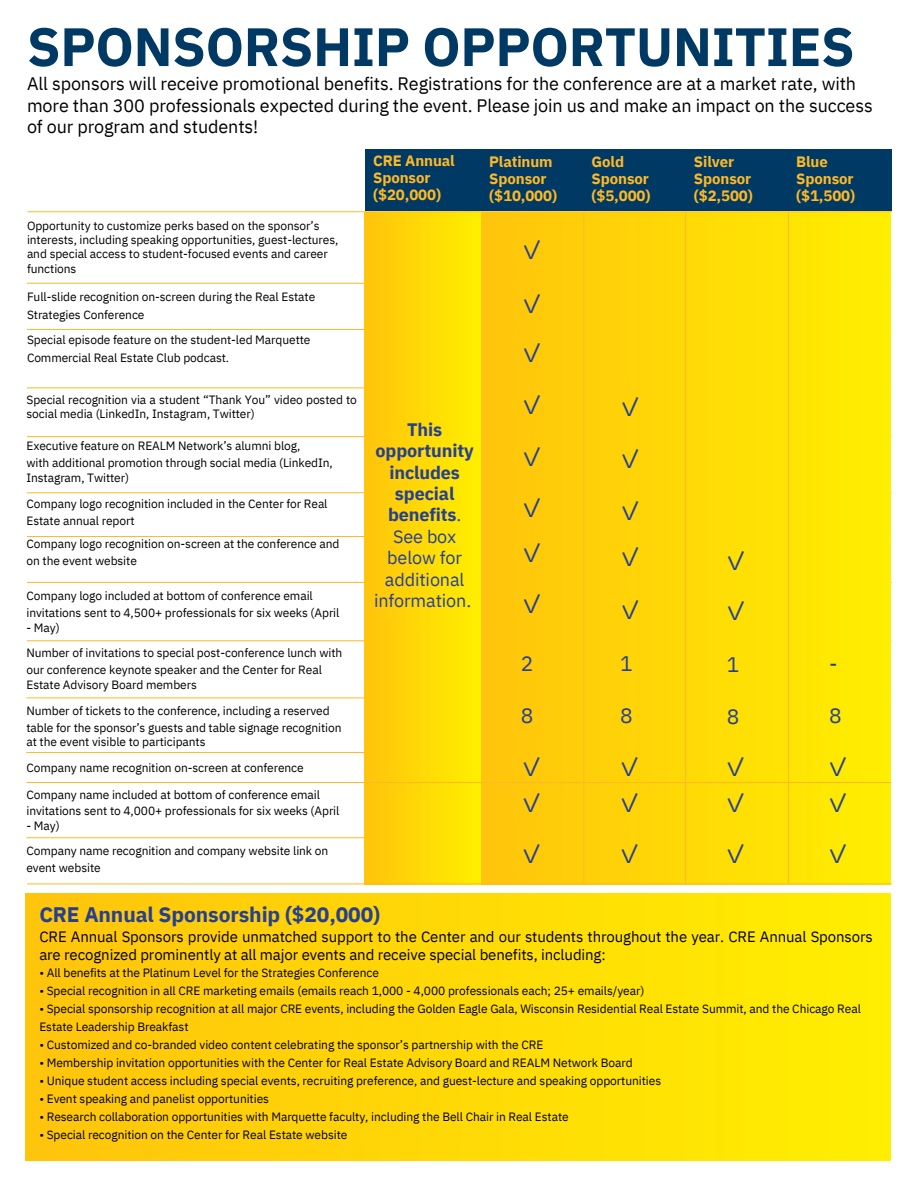
<style>
.page{position:relative;width:918px;height:1188px;background:#fff}
.page>*{position:absolute;margin:0;border:0;box-sizing:border-box;transform-origin:0 0}
.t1{font:700 54px "IBM Plex Sans";letter-spacing:-.005em;color:#003963}
.t2{font:27px/51.8px "IBM Plex Sans Cond";color:#25408f}
.t3{font:700 21px "IBM Plex Sans";letter-spacing:-.005em;color:#25408f}
.t4{font:21px "IBM Plex Sans";color:#25408f}
.t5{font:18px/21.3px "IBM Plex Sans";letter-spacing:-.005em;color:#000}
.t6{font:700 18px/21.3px "IBM Plex Sans";letter-spacing:-.005em;color:#25408f;text-align:center}
.t7{font:15px/18px "IBM Plex Sans";letter-spacing:-.005em;color:#000}
.t8{font:700 15px/16.8px "IBM Plex Sans";letter-spacing:-.005em;color:#fdb927}
.t9{font:12px/25.8px "IBM Plex Sans";letter-spacing:-.005em;color:#000}
.s1{font-weight:400}
</style>
<div class="page">
<div style="left:26px;top:894px;width:865px;height:267px;background:linear-gradient(to right,#ffc40c,#ffef00)"></div>
<hr style="left:27px;top:283px;width:864px;height:1px;background:#fdb927">
<hr style="left:27px;top:329px;width:864px;height:1px;background:#fdb927">
<hr style="left:27px;top:388px;width:864px;height:1px;background:#fdb927">
<hr style="left:27px;top:436px;width:864px;height:1px;background:#fdb927">
<hr style="left:27px;top:492px;width:865px;height:1px;background:#fdb927">
<hr style="left:27px;top:536px;width:864px;height:1px;background:#fdb927">
<hr style="left:27px;top:582px;width:865px;height:1px;background:#fdb927">
<hr style="left:27px;top:640px;width:865px;height:1px;background:#fdb927">
<hr style="left:27px;top:698px;width:864px;height:1px;background:#fdb927">
<hr style="left:26px;top:752px;width:865px;height:1px;background:#fdb927">
<hr style="left:26px;top:837px;width:865px;height:1px;background:#fdb927">
<div style="left:365px;top:150px;width:526px;height:61px;background:#003963"></div>
<div style="left:480px;top:212px;width:411px;height:672px;background:linear-gradient(to right,#ffc40c,#ffef00)"></div>
<hr style="left:583px;top:212px;width:1px;height:672px;background:#fdb927">
<hr style="left:685px;top:212px;width:1px;height:672px;background:#fdb927">
<hr style="left:788px;top:212px;width:1px;height:672px;background:#fdb927">
<div style="left:365px;top:212px;width:115px;height:672px;background:linear-gradient(to right,#ffc40c,#fe0)"></div>
<hr style="left:27px;top:211px;width:865px;height:1px;background:#fdb927">
<hr style="left:27px;top:884px;width:865px;height:1px;background:#fdb927">
<hr style="left:27px;top:782px;width:864px;height:1px;background:#fdb927">
<h1 class="t1" style="left:27px;top:11px;width:829px">SPONSORSHIP OPPORTUNITIES</h1>
<p class="t5" style="left:27px;top:73px;width:847px">All sponsors will receive promotional benefits. Registrations for the conference are at a market rate, with more than 300 professionals expected during the event. Please join us and make an impact on the success of our program and students!</p>
<p class="t9" style="left:27px;top:218px;width:313px;line-height:14.2px">Opportunity to customize perks based on the sponsor’s interests, including speaking opportunities, guest-lectures, and special access to student-focused events and career functions</p>
<p class="t9" style="left:27px;top:287px;width:290px;line-height:17.7px">Full-slide recognition on-screen during the Real Estate<br>Strategies Conference</p>
<p class="t9" style="left:27px;top:330px;width:285px;line-height:17.7px">Special episode feature on the student-led Marquette<br>Commercial Real Estate Club podcast.</p>
<p class="t9" style="left:26px;top:393px;width:332px;line-height:13.5px">Special recognition via a student “Thank You” video posted to social media (LinkedIn, Instagram, Twitter)</p>
<p class="t9" style="left:26px;top:437px;width:308px;line-height:16.8px">Executive feature on REALM Network’s alumni blog,<br>with additional promotion through social media (LinkedIn,</p>
<p class="t9" style="left:26px;top:464px;width:303px">Instagram, Twitter)<br>Company logo recognition included in the Center for Real</p>
<p class="t9" style="left:26px;top:508px;width:314px;line-height:23.7px">Estate annual report<br>Company logo recognition on-screen at the conference and</p>
<p class="t9" style="left:26px;top:548px;width:112px">on the event website</p>
<p class="t9" style="left:26px;top:587px;width:315px;line-height:16.8px">Company logo included at bottom of conference email invitations sent to 4,500+ professionals for six weeks (April</p>
<p class="t9" style="left:26px;top:614px;width:317px">- May)<br>Number of invitations to special post-conference lunch with</p>
<p class="t9" style="left:26px;top:662px;width:297px;line-height:14.7px">our conference keynote speaker and the Center for Real<br>Estate Advisory Board members</p>
<p class="t9" style="left:26px;top:702px;width:317px;line-height:16.8px">Number of tickets to the conference, including a reserved table for the sponsor’s guests and table signage recognition</p>
<p class="t9" style="left:26px;top:729px;width:279px">at the event visible to participants<br>Company name recognition on-screen at conference</p>
<p class="t9" style="left:26px;top:787px;width:315px;line-height:15.8px">Company name included at bottom of conference email invitations sent to 4,000+ professionals for six weeks (April</p>
<p class="t9" style="left:26px;top:812px;width:303px">- May)<br>Company name recognition and company website link on</p>
<p class="t9" style="left:26px;top:855px;width:76px">event website</p>
<p class="t8" style="left:373px;top:152px;width:83px">CRE Annual<br>Sponsor ($20,000)</p>
<p class="t8" style="left:489px;top:153px;width:69px">Platinum<br>Sponsor ($10,000)</p>
<p class="t8" style="left:592px;top:153px;width:61px">Gold<br>Sponsor ($5,000)</p>
<p class="t8" style="left:694px;top:153px;width:61px">Silver<br>Sponsor ($2,500)</p>
<p class="t8" style="left:796px;top:153px;width:61px">Blue<br>Sponsor ($1,500)</p>
<h3 class="t6" style="left:374px;top:419px;width:101px">This opportunity includes special benefits<span class="s1">.<br>See box below for additional information.</span></h3>
<h2 class="t2" style="left:521px;top:221px;width:23px;line-height:54px">✓ ✓</h2>
<h2 class="t2" style="left:521px;top:326px;width:23px;text-align:justify">✓ ✓ ✓ ✓</h2>
<h2 class="t2" style="left:521px;top:527px;width:23px;line-height:50.7px">✓ ✓</h2>
<h3 class="t4" style="left:521px;top:649px;width:14px">2</h3>
<h3 class="t4" style="left:521px;top:701px;width:14px">8</h3>
<h2 class="t2" style="left:521px;top:748px;width:23px;line-height:36px">✓ ✓</h2>
<h2 class="t2" style="left:521px;top:827px;width:23px">✓</h2>
<h2 class="t2" style="left:619px;top:380px;width:23px;text-align:justify">✓ ✓ ✓</h2>
<h2 class="t2" style="left:619px;top:529px;width:23px;line-height:52.8px">✓ ✓</h2>
<h3 class="t4" style="left:620px;top:649px;width:14px">1</h3>
<h3 class="t4" style="left:620px;top:701px;width:14px">8</h3>
<h2 class="t2" style="left:619px;top:748px;width:23px;line-height:36px">✓ ✓</h2>
<h2 class="t2" style="left:619px;top:827px;width:23px">✓</h2>
<h2 class="t2" style="left:725px;top:535px;width:23px;line-height:49.5px">✓ ✓</h2>
<h3 class="t4" style="left:727px;top:651px;width:14px">1</h3>
<h3 class="t4" style="left:727px;top:703px;width:14px">8</h3>
<h2 class="t2" style="left:725px;top:748px;width:23px;line-height:36px">✓ ✓</h2>
<h2 class="t2" style="left:725px;top:827px;width:23px">✓</h2>
<h3 class="t4" style="left:829px;top:649px;width:10px">-</h3>
<h3 class="t4" style="left:829px;top:701px;width:14px">8</h3>
<h2 class="t2" style="left:827px;top:748px;width:23px;line-height:36px">✓ ✓</h2>
<h2 class="t2" style="left:827px;top:827px;width:23px">✓</h2>
<h3 class="t3" style="left:39px;top:901px;width:342px">CRE Annual Sponsorship ($20,000)</h3>
<p class="t7" style="left:39px;top:927px;width:835px">CRE Annual Sponsors provide unmatched support to the Center and our students throughout the year. CRE Annual Sponsors are recognized prominently at all major events and receive special benefits, including:</p>
<p class="t9" style="left:39px;top:959px;width:341px">• All benefits at the Platinum Level for the Strategies Conference</p>
<p class="t9" style="left:39px;top:977px;width:607px">• Special recognition in all CRE marketing emails (emails reach 1,000 - 4,000 professionals each; 25+ emails/year)</p>
<p class="t9" style="left:39px;top:999px;width:823px;line-height:18px">• Special sponsorship recognition at all major CRE events, including the Golden Eagle Gala, Wisconsin Residential Real Estate Summit, and the Chicago Real<br>Estate Leadership Breakfast</p>
<p class="t9" style="left:39px;top:1031px;width:506px">• Customized and co-branded video content celebrating the sponsor’s partnership with the CRE</p>
<p class="t9" style="left:39px;top:1049px;width:595px">• Membership invitation opportunities with the Center for Real Estate Advisory Board and REALM Network Board</p>
<p class="t9" style="left:39px;top:1067px;width:623px">• Unique student access including special events, recruiting preference, and guest-lecture and speaking opportunities</p>
<p class="t9" style="left:39px;top:1085px;width:231px">• Event speaking and panelist opportunities</p>
<p class="t9" style="left:39px;top:1103px;width:531px">• Research collaboration opportunities with Marquette faculty, including the Bell Chair in Real Estate</p>
<p class="t9" style="left:39px;top:1121px;width:310px">• Special recognition on the Center for Real Estate website</p>
</div>
